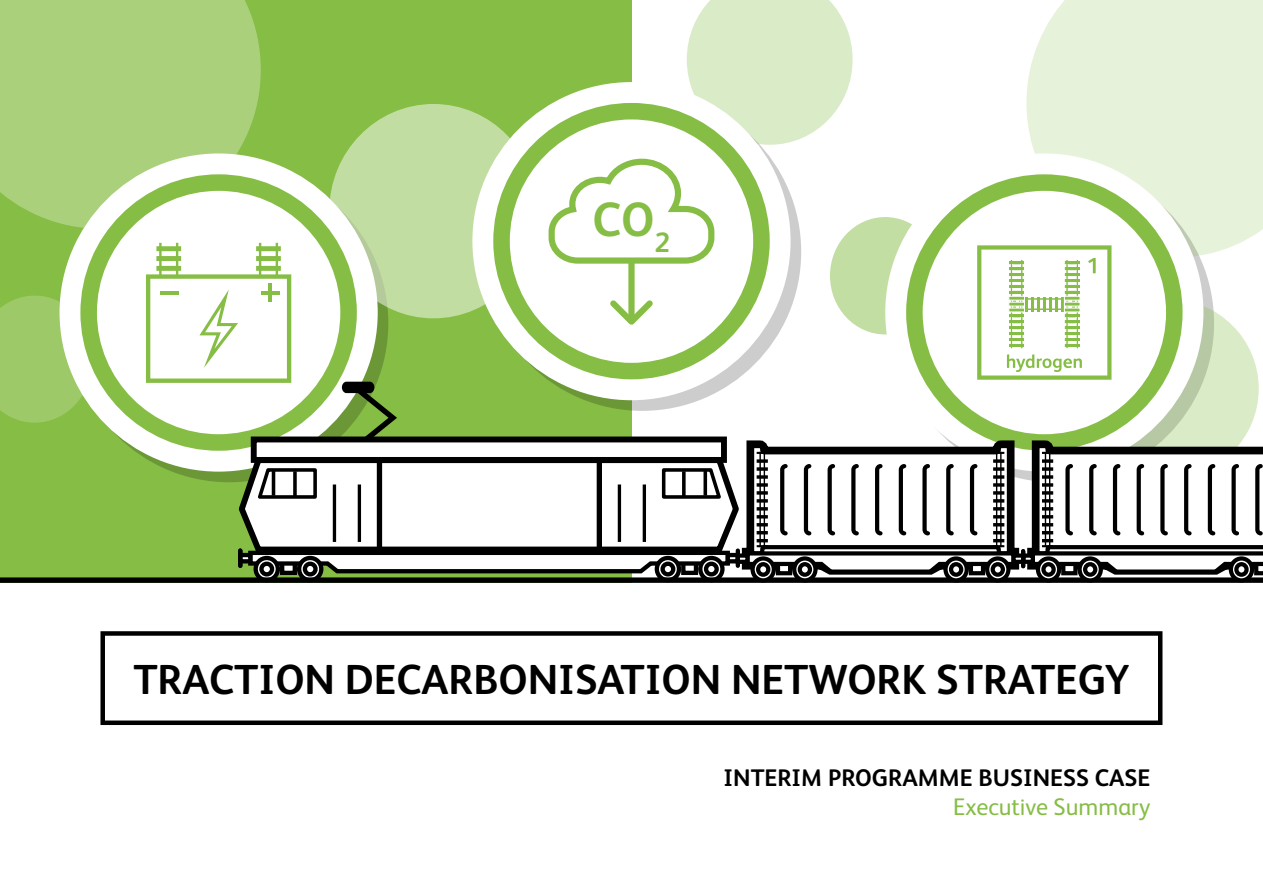
<style>
.page{position:relative;width:1263px;height:893px;background:#fff}
.page>*{position:absolute;margin:0;border:0;box-sizing:border-box;transform-origin:0 0}
.t1{font:700 48px "Network Rail Sans";color:#86bd45}
.t2{font:700 42px "Network Rail Sans";color:#000}
.t3{font:700 24px "Network Rail Sans";color:#000}
.t4{font:24px "Network Rail Sans";color:#86bd45}
</style>
<div class="page">
<div style="left:0;top:0;width:631px;height:583px;background:#86bd45"></div>
<div style="left:0;top:0;width:261px;height:229px;background:#aad07c"></div>
<div style="left:329px;top:104px;width:209px;height:214px;background:#c2dda1;border-radius:50%"></div>
<svg style="left:0;top:296px;width:93px;height:127px;background:#9bc765"></svg>
<svg style="left:687px;top:0;width:166px;height:145px;background:#deedcd"></svg>
<div style="left:1026px;top:0;width:237px;height:156px;background:#e7f2da"></div>
<svg style="left:60px;top:153px;width:318px;height:319px;fill:#fff"></svg>
<svg style="left:472px;top:82px;width:318px;height:318px"></svg>
<div style="left:0;top:577px;width:1263px;height:6px;background:#000"></div>
<svg style="left:146px;top:156px;width:1117px;height:422px"></svg>
<svg style="left:753px;top:558px;width:21px;height:22px"></svg>
<div style="left:750px;top:556px;width:26px;height:26px;border:4px solid #000;border-radius:50%"></div>
<svg style="left:1038px;top:558px;width:21px;height:22px"></svg>
<div style="left:1036px;top:556px;width:25px;height:26px;border:4px solid #000;border-radius:50%"></div>
<div style="left:758px;top:564px;width:10px;height:11px;background:#fff;border-radius:50%"></div>
<div style="left:756px;top:562px;width:14px;height:15px;border:4px solid #000;border-radius:50%"></div>
<svg style="left:1043px;top:564px;width:11px;height:11px"></svg>
<div style="left:1041px;top:562px;width:15px;height:15px;border:4px solid #000;border-radius:50%"></div>
<svg style="left:794px;top:558px;width:21px;height:22px"></svg>
<div style="left:792px;top:556px;width:25px;height:26px;border:4px solid #000;border-radius:50%"></div>
<svg style="left:1079px;top:558px;width:22px;height:22px"></svg>
<div style="left:1077px;top:556px;width:26px;height:26px;border:4px solid #000;border-radius:50%"></div>
<div style="left:800px;top:564px;width:10px;height:11px;background:#fff;border-radius:50%"></div>
<div style="left:798px;top:562px;width:14px;height:15px;border:4px solid #000;border-radius:50%"></div>
<div style="left:1085px;top:564px;width:10px;height:11px;background:#fff;border-radius:50%"></div>
<div style="left:1083px;top:562px;width:14px;height:15px;border:4px solid #000;border-radius:50%"></div>
<div style="left:738px;top:556px;width:9px;height:6px;background:#fff"></div>
<div style="left:736px;top:553px;width:13px;height:11px;border:4px solid #000"></div>
<div style="left:1023px;top:556px;width:10px;height:6px;background:#fff"></div>
<div style="left:1021px;top:553px;width:14px;height:11px;border:4px solid #000"></div>
<svg style="left:987px;top:558px;width:21px;height:22px"></svg>
<div style="left:985px;top:556px;width:25px;height:26px;border:4px solid #000;border-radius:50%"></div>
<svg style="left:993px;top:564px;width:10px;height:11px"></svg>
<div style="left:990px;top:562px;width:15px;height:15px;border:4px solid #000;border-radius:50%"></div>
<svg style="left:945px;top:558px;width:22px;height:22px"></svg>
<div style="left:943px;top:556px;width:26px;height:26px;border:4px solid #000;border-radius:50%"></div>
<svg style="left:1231px;top:558px;width:21px;height:22px"></svg>
<div style="left:1229px;top:556px;width:25px;height:26px;border:4px solid #000;border-radius:50%"></div>
<div style="left:951px;top:564px;width:10px;height:11px;background:#fff;border-radius:50%"></div>
<div style="left:949px;top:562px;width:14px;height:15px;border:4px solid #000;border-radius:50%"></div>
<svg style="left:1236px;top:564px;width:10px;height:11px"></svg>
<div style="left:1234px;top:562px;width:15px;height:15px;border:4px solid #000;border-radius:50%"></div>
<div style="left:1013px;top:556px;width:10px;height:6px;background:#fff"></div>
<div style="left:1011px;top:553px;width:14px;height:11px;border:4px solid #000"></div>
<hr style="left:1021px;top:551px;width:4px;height:15px;background:#000">
<div style="left:100px;top:631px;width:1062px;height:94px;border:4px solid #000"></div>
<p class="t1" style="left:593px;top:186px;width:79px">CO<sub>2</sub></p>
<p class="t2" style="left:133px;top:651px;width:998px">TRACTION DECARBONISATION NETWORK STRATEGY</p>
<p class="t3" style="left:723px;top:761px;width:428px">INTERIM PROGRAMME BUSINESS CASE</p>
<p class="t4" style="left:953px;top:791px;width:199px">Executive Summary</p>
</div>
